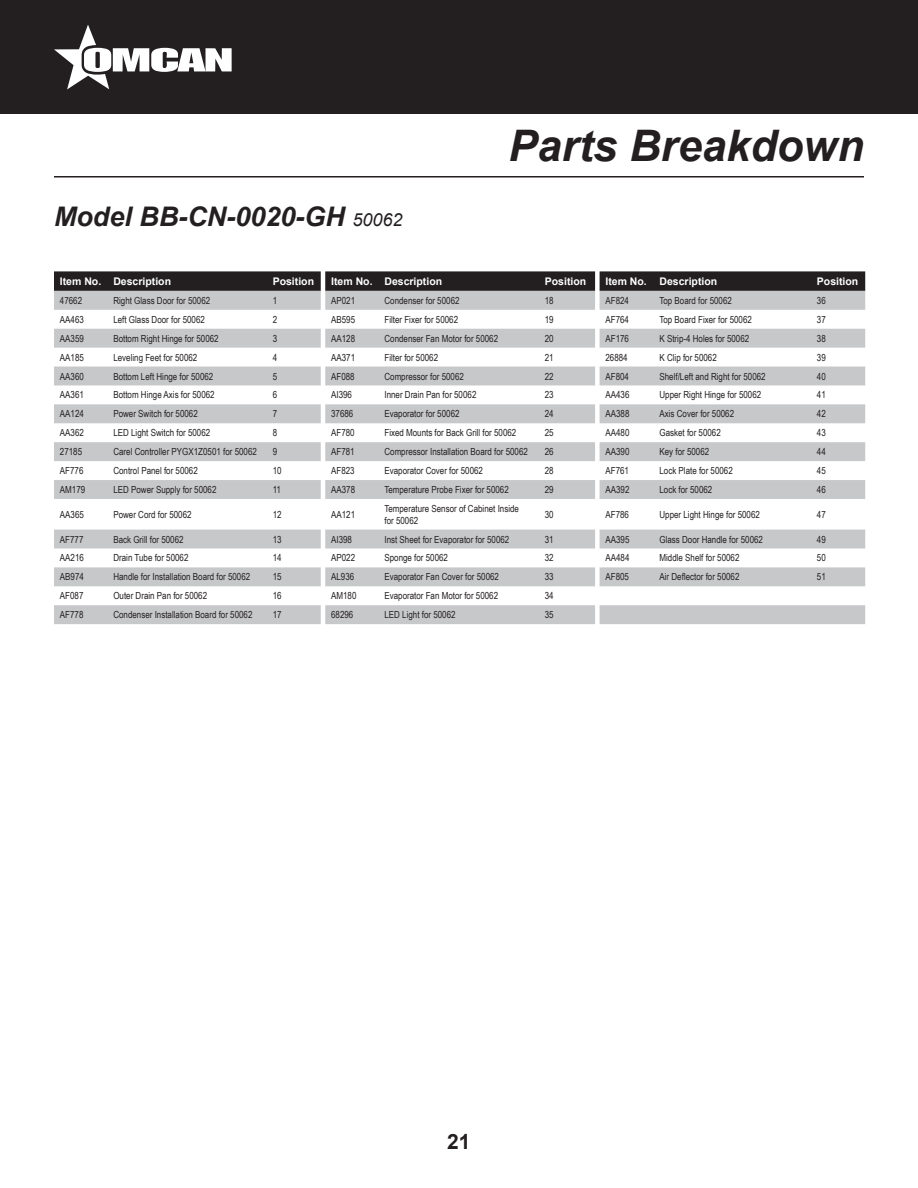
<style>
.page{position:relative;width:918px;height:1188px;background:#fff}
.page>*{position:absolute;margin:0;border:0;box-sizing:border-box;transform-origin:0 0}
.t1{font:italic 700 43.5px "Arial";color:#231f20}
.t2{font:italic 700 27px "Arial";color:#231f20}
.t3{font:700 21px "Arial";color:#231f20}
.t4{font:700 10.5px "Arial";color:#fff}
.t5{font:9.75px/11.7px "Arial Narrow";color:#231f20}
.s1{font-weight:400;font-size:18px}
</style>
<div class="page">
<div style="left:0;top:0;width:918px;height:114px;background:#231f20"></div>
<svg style="left:54px;top:25px;width:178px;height:64px"></svg>
<hr style="left:54px;top:176px;width:810px;height:2px;background:#231f20">
<svg style="left:54px;top:271px;width:811px;height:20px;background:#2c2829"></svg>
<svg style="left:54px;top:291px;width:811px;height:333px"></svg>
<p class="t2" style="left:54px;top:199px;width:350px">Model BB-CN-0020-GH <span class="s1">50062</span></p>
<p class="t1" style="left:509px;top:116px;width:357px">Parts Breakdown</p>
<p class="t4" style="left:60px;top:274px;width:43px">Item No.</p>
<p class="t4" style="left:113px;top:274px;width:59px">Description</p>
<p class="t4" style="left:273px;top:274px;width:43px">Position</p>
<p class="t4" style="left:331px;top:274px;width:43px">Item No.</p>
<p class="t4" style="left:384px;top:274px;width:59px">Description</p>
<p class="t4" style="left:545px;top:274px;width:43px">Position</p>
<p class="t4" style="left:605px;top:274px;width:43px">Item No.</p>
<p class="t4" style="left:660px;top:274px;width:59px">Description</p>
<p class="t4" style="left:817px;top:274px;width:43px">Position</p>
<p class="t5" style="left:60px;top:294px;width:24px">47662</p>
<p class="t5" style="left:113px;top:294px;width:98px">Right Glass Door for 50062</p>
<p class="t5" style="left:273px;top:294px;width:6px">1</p>
<p class="t5" style="left:331px;top:294px;width:26px">AP021</p>
<p class="t5" style="left:384px;top:294px;width:77px">Condenser for 50062</p>
<p class="t5" style="left:545px;top:294px;width:10px">18</p>
<p class="t5" style="left:605px;top:294px;width:25px">AF824</p>
<p class="t5" style="left:660px;top:294px;width:74px">Top Board for 50062</p>
<p class="t5" style="left:817px;top:294px;width:10px">36</p>
<p class="t5" style="left:60px;top:313px;width:26px">AA463</p>
<p class="t5" style="left:113px;top:313px;width:93px">Left Glass Door for 50062</p>
<p class="t5" style="left:273px;top:313px;width:6px">2</p>
<p class="t5" style="left:331px;top:313px;width:26px">AB595</p>
<p class="t5" style="left:384px;top:313px;width:75px">Filter Fixer for 50062</p>
<p class="t5" style="left:545px;top:313px;width:10px">19</p>
<p class="t5" style="left:605px;top:313px;width:25px">AF764</p>
<p class="t5" style="left:660px;top:313px;width:94px">Top Board Fixer for 50062</p>
<p class="t5" style="left:817px;top:313px;width:10px">37</p>
<p class="t5" style="left:60px;top:332px;width:26px">AA359</p>
<p class="t5" style="left:113px;top:332px;width:107px">Bottom Right Hinge for 50062</p>
<p class="t5" style="left:273px;top:332px;width:6px">3</p>
<p class="t5" style="left:331px;top:332px;width:26px">AA128</p>
<p class="t5" style="left:384px;top:332px;width:115px">Condenser Fan Motor for 50062</p>
<p class="t5" style="left:545px;top:332px;width:10px">20</p>
<p class="t5" style="left:605px;top:332px;width:25px">AF176</p>
<p class="t5" style="left:660px;top:332px;width:91px">K Strip-4 Holes for 50062</p>
<p class="t5" style="left:817px;top:332px;width:10px">38</p>
<p class="t5" style="left:60px;top:351px;width:26px">AA185</p>
<p class="t5" style="left:113px;top:351px;width:86px">Leveling Feet for 50062</p>
<p class="t5" style="left:273px;top:351px;width:6px">4</p>
<p class="t5" style="left:331px;top:351px;width:26px">AA371</p>
<p class="t5" style="left:384px;top:351px;width:55px">Filter for 50062</p>
<p class="t5" style="left:545px;top:351px;width:10px">21</p>
<p class="t5" style="left:605px;top:351px;width:24px">26884</p>
<p class="t5" style="left:660px;top:351px;width:59px">K Clip for 50062</p>
<p class="t5" style="left:817px;top:351px;width:10px">39</p>
<p class="t5" style="left:60px;top:370px;width:26px">AA360</p>
<p class="t5" style="left:113px;top:370px;width:102px">Bottom Left Hinge for 50062</p>
<p class="t5" style="left:273px;top:370px;width:6px">5</p>
<p class="t5" style="left:331px;top:370px;width:25px">AF088</p>
<p class="t5" style="left:384px;top:370px;width:81px">Compressor for 50062</p>
<p class="t5" style="left:545px;top:370px;width:10px">22</p>
<p class="t5" style="left:605px;top:370px;width:25px">AF804</p>
<p class="t5" style="left:660px;top:370px;width:108px">Shelf/Left and Right for 50062</p>
<p class="t5" style="left:817px;top:370px;width:10px">40</p>
<p class="t5" style="left:60px;top:389px;width:26px">AA361</p>
<p class="t5" style="left:113px;top:389px;width:103px">Bottom Hinge Axis for 50062</p>
<p class="t5" style="left:273px;top:389px;width:6px">6</p>
<p class="t5" style="left:331px;top:389px;width:22px">AI396</p>
<p class="t5" style="left:384px;top:389px;width:94px">Inner Drain Pan for 50062</p>
<p class="t5" style="left:545px;top:389px;width:10px">23</p>
<p class="t5" style="left:605px;top:389px;width:26px">AA436</p>
<p class="t5" style="left:660px;top:389px;width:103px">Upper Right Hinge for 50062</p>
<p class="t5" style="left:817px;top:389px;width:10px">41</p>
<p class="t5" style="left:60px;top:408px;width:26px">AA124</p>
<p class="t5" style="left:113px;top:408px;width:86px">Power Switch for 50062</p>
<p class="t5" style="left:273px;top:408px;width:6px">7</p>
<p class="t5" style="left:331px;top:408px;width:24px">37686</p>
<p class="t5" style="left:384px;top:408px;width:77px">Evaporator for 50062</p>
<p class="t5" style="left:545px;top:408px;width:10px">24</p>
<p class="t5" style="left:605px;top:408px;width:26px">AA388</p>
<p class="t5" style="left:660px;top:408px;width:76px">Axis Cover for 50062</p>
<p class="t5" style="left:817px;top:408px;width:10px">42</p>
<p class="t5" style="left:60px;top:427px;width:26px">AA362</p>
<p class="t5" style="left:113px;top:427px;width:98px">LED Light Switch for 50062</p>
<p class="t5" style="left:273px;top:427px;width:6px">8</p>
<p class="t5" style="left:331px;top:427px;width:25px">AF780</p>
<p class="t5" style="left:384px;top:427px;width:133px">Fixed Mounts for Back Grill for 50062</p>
<p class="t5" style="left:545px;top:427px;width:10px">25</p>
<p class="t5" style="left:605px;top:427px;width:26px">AA480</p>
<p class="t5" style="left:660px;top:427px;width:63px">Gasket for 50062</p>
<p class="t5" style="left:817px;top:427px;width:10px">43</p>
<p class="t5" style="left:60px;top:446px;width:24px">27185</p>
<p class="t5" style="left:113px;top:446px;width:145px">Carel Controller PYGX1Z0501 for 50062</p>
<p class="t5" style="left:273px;top:446px;width:6px">9</p>
<p class="t5" style="left:331px;top:446px;width:25px">AF781</p>
<p class="t5" style="left:384px;top:446px;width:145px">Compressor Installation Board for 50062</p>
<p class="t5" style="left:545px;top:446px;width:10px">26</p>
<p class="t5" style="left:605px;top:446px;width:26px">AA390</p>
<p class="t5" style="left:660px;top:446px;width:51px">Key for 50062</p>
<p class="t5" style="left:817px;top:446px;width:10px">44</p>
<p class="t5" style="left:60px;top:464px;width:25px">AF776</p>
<p class="t5" style="left:113px;top:464px;width:86px">Control Panel for 50062</p>
<p class="t5" style="left:273px;top:464px;width:10px">10</p>
<p class="t5" style="left:331px;top:464px;width:25px">AF823</p>
<p class="t5" style="left:384px;top:464px;width:100px">Evaporator Cover for 50062</p>
<p class="t5" style="left:545px;top:464px;width:10px">28</p>
<p class="t5" style="left:605px;top:464px;width:25px">AF761</p>
<p class="t5" style="left:660px;top:464px;width:75px">Lock Plate for 50062</p>
<p class="t5" style="left:817px;top:464px;width:10px">45</p>
<p class="t5" style="left:60px;top:483px;width:27px">AM179</p>
<p class="t5" style="left:113px;top:483px;width:105px">LED Power Supply for 50062</p>
<p class="t5" style="left:273px;top:483px;width:10px">11</p>
<p class="t5" style="left:331px;top:483px;width:26px">AA378</p>
<p class="t5" style="left:384px;top:483px;width:126px">Temperature Probe Fixer for 50062</p>
<p class="t5" style="left:545px;top:483px;width:10px">29</p>
<p class="t5" style="left:605px;top:483px;width:26px">AA392</p>
<p class="t5" style="left:660px;top:483px;width:54px">Lock for 50062</p>
<p class="t5" style="left:817px;top:483px;width:10px">46</p>
<p class="t5" style="left:60px;top:508px;width:26px">AA365</p>
<p class="t5" style="left:113px;top:508px;width:80px">Power Cord for 50062</p>
<p class="t5" style="left:273px;top:508px;width:10px">12</p>
<p class="t5" style="left:331px;top:508px;width:26px">AA121</p>
<p class="t5" style="left:384px;top:502px;width:136px">Temperature Sensor of Cabinet Inside for 50062</p>
<p class="t5" style="left:545px;top:508px;width:10px">30</p>
<p class="t5" style="left:605px;top:508px;width:25px">AF786</p>
<p class="t5" style="left:660px;top:508px;width:102px">Upper Light Hinge for 50062</p>
<p class="t5" style="left:817px;top:508px;width:10px">47</p>
<p class="t5" style="left:60px;top:533px;width:25px">AF777</p>
<p class="t5" style="left:113px;top:533px;width:72px">Back Grill for 50062</p>
<p class="t5" style="left:273px;top:533px;width:10px">13</p>
<p class="t5" style="left:331px;top:533px;width:22px">AI398</p>
<p class="t5" style="left:384px;top:533px;width:126px">Inst Sheet for Evaporator for 50062</p>
<p class="t5" style="left:545px;top:533px;width:10px">31</p>
<p class="t5" style="left:605px;top:533px;width:26px">AA395</p>
<p class="t5" style="left:660px;top:533px;width:105px">Glass Door Handle for 50062</p>
<p class="t5" style="left:817px;top:533px;width:10px">49</p>
<p class="t5" style="left:60px;top:552px;width:26px">AA216</p>
<p class="t5" style="left:113px;top:552px;width:77px">Drain Tube for 50062</p>
<p class="t5" style="left:273px;top:552px;width:10px">14</p>
<p class="t5" style="left:331px;top:552px;width:26px">AP022</p>
<p class="t5" style="left:384px;top:552px;width:65px">Sponge for 50062</p>
<p class="t5" style="left:545px;top:552px;width:10px">32</p>
<p class="t5" style="left:605px;top:552px;width:26px">AA484</p>
<p class="t5" style="left:660px;top:552px;width:81px">Middle Shelf for 50062</p>
<p class="t5" style="left:817px;top:552px;width:10px">50</p>
<p class="t5" style="left:60px;top:571px;width:26px">AB974</p>
<p class="t5" style="left:113px;top:571px;width:138px">Handle for Installation Board for 50062</p>
<p class="t5" style="left:273px;top:571px;width:10px">15</p>
<p class="t5" style="left:331px;top:571px;width:25px">AL936</p>
<p class="t5" style="left:384px;top:571px;width:116px">Evaporator Fan Cover for 50062</p>
<p class="t5" style="left:545px;top:571px;width:10px">33</p>
<p class="t5" style="left:605px;top:571px;width:25px">AF805</p>
<p class="t5" style="left:660px;top:571px;width:81px">Air Deflector for 50062</p>
<p class="t5" style="left:817px;top:571px;width:10px">51</p>
<p class="t5" style="left:60px;top:590px;width:25px">AF087</p>
<p class="t5" style="left:113px;top:590px;width:95px">Outer Drain Pan for 50062</p>
<p class="t5" style="left:273px;top:590px;width:10px">16</p>
<p class="t5" style="left:331px;top:590px;width:27px">AM180</p>
<p class="t5" style="left:384px;top:590px;width:115px">Evaporator Fan Motor for 50062</p>
<p class="t5" style="left:545px;top:590px;width:10px">34</p>
<p class="t5" style="left:60px;top:609px;width:25px">AF778</p>
<p class="t5" style="left:113px;top:609px;width:141px">Condenser Installation Board for 50062</p>
<p class="t5" style="left:273px;top:609px;width:10px">17</p>
<p class="t5" style="left:331px;top:609px;width:24px">68296</p>
<p class="t5" style="left:384px;top:609px;width:73px">LED Light for 50062</p>
<p class="t5" style="left:545px;top:609px;width:10px">35</p>
<h3 class="t3" style="left:447px;top:1128px;width:25px">21</h3>
</div>
